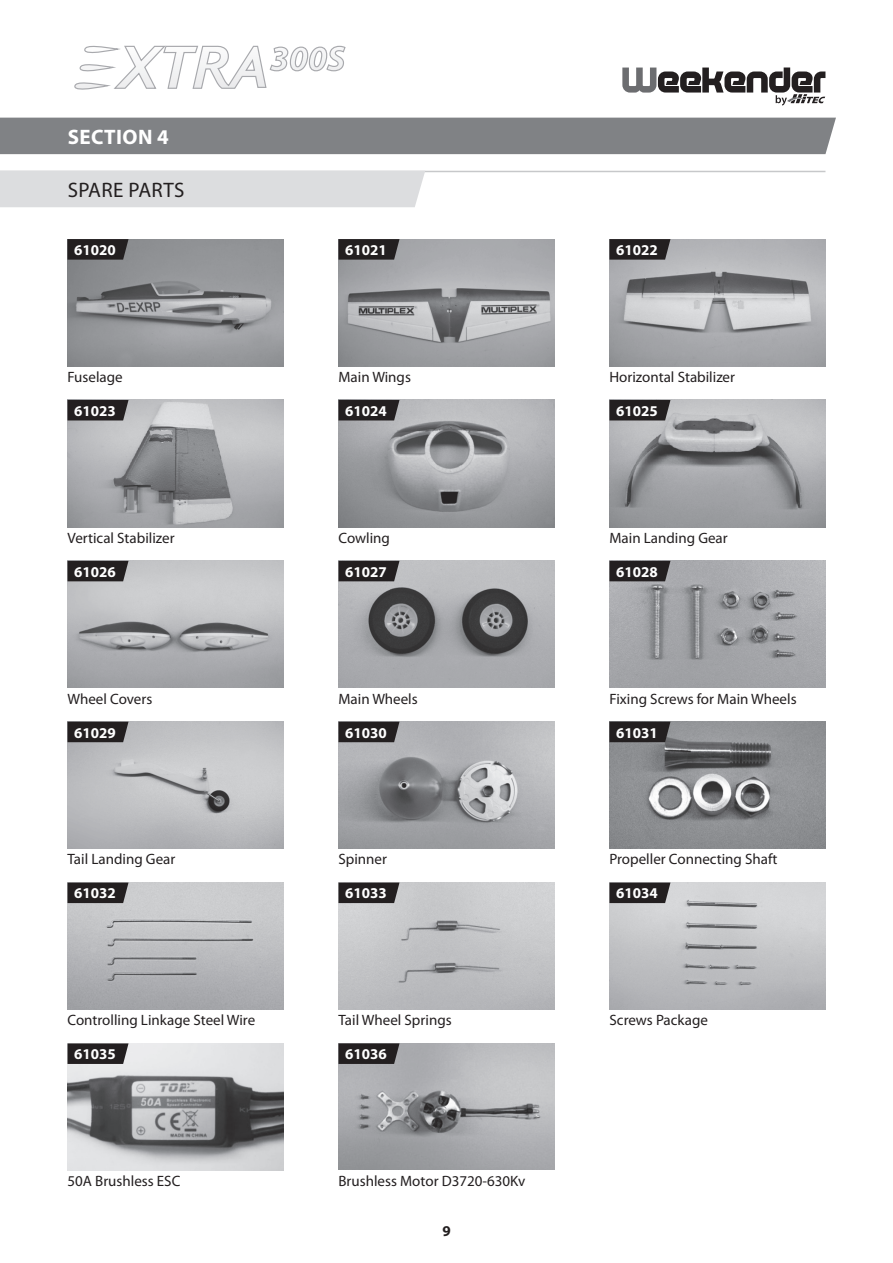
<style>
.page{position:relative;width:893px;height:1263px;background:#fff}
.page>*{position:absolute;margin:0;border:0;box-sizing:border-box;transform-origin:0 0}
.t1{font:21px "Myriad Pro";letter-spacing:.02em;color:#231f20}
.t2{font:700 21px "Myriad Pro";letter-spacing:.02em;color:#fff}
.t3{font:15px "Myriad Pro";color:#231f20}
.t4{font:700 15px "Myriad Pro";color:#fff}
.t5{font:700 15px "Myriad Pro";color:#231f20}
</style>
<div class="page">
<img style="left:68px;top:239px;width:216px;height:127px">
<svg style="left:68px;top:239px;width:61px;height:21px"></svg>
<img style="left:338px;top:239px;width:216px;height:127px">
<svg style="left:338px;top:239px;width:61px;height:21px"></svg>
<img style="left:609px;top:239px;width:216px;height:127px">
<svg style="left:609px;top:239px;width:61px;height:21px"></svg>
<img style="left:68px;top:400px;width:216px;height:127px">
<svg style="left:68px;top:400px;width:61px;height:20px"></svg>
<img style="left:338px;top:400px;width:216px;height:127px">
<svg style="left:338px;top:400px;width:61px;height:20px"></svg>
<img style="left:609px;top:400px;width:216px;height:127px">
<svg style="left:609px;top:400px;width:61px;height:20px"></svg>
<img style="left:68px;top:561px;width:216px;height:127px">
<svg style="left:68px;top:561px;width:61px;height:20px"></svg>
<img style="left:338px;top:561px;width:216px;height:126px">
<svg style="left:338px;top:561px;width:61px;height:20px"></svg>
<img style="left:609px;top:561px;width:216px;height:127px">
<svg style="left:609px;top:561px;width:61px;height:20px"></svg>
<img style="left:68px;top:722px;width:216px;height:127px">
<svg style="left:68px;top:722px;width:61px;height:20px"></svg>
<img style="left:338px;top:722px;width:216px;height:126px">
<svg style="left:338px;top:722px;width:61px;height:20px"></svg>
<img style="left:609px;top:722px;width:216px;height:126px">
<svg style="left:609px;top:722px;width:61px;height:20px"></svg>
<img style="left:68px;top:882px;width:216px;height:128px">
<svg style="left:68px;top:882px;width:61px;height:21px"></svg>
<img style="left:338px;top:882px;width:216px;height:128px">
<svg style="left:338px;top:882px;width:61px;height:21px"></svg>
<img style="left:609px;top:882px;width:216px;height:128px">
<svg style="left:609px;top:882px;width:61px;height:21px"></svg>
<img style="left:68px;top:1043px;width:216px;height:127px">
<svg style="left:68px;top:1043px;width:61px;height:21px"></svg>
<img style="left:338px;top:1043px;width:216px;height:126px">
<svg style="left:338px;top:1043px;width:61px;height:21px"></svg>
<div style="left:0;top:118px;width:836px;height:36px;background:#808285"></div>
<hr style="left:0;top:171px;width:825px;height:1px;background:#c7c8ca">
<div style="left:0;top:171px;width:425px;height:36px;background:#dcdddf"></div>
<svg style="left:622px;top:68px;width:203px;height:38px"></svg>
<svg style="left:74px;top:45px;width:272px;height:45px"></svg>
<h1 class="t2" style="left:68px;top:123px;width:103px">SECTION 4</h1>
<h1 class="t1" style="left:68px;top:177px;width:118px">SPARE PARTS</h1>
<p class="t4" style="left:74px;top:240px;width:43px">61020</p>
<p class="t4" style="left:345px;top:240px;width:43px">61021</p>
<p class="t4" style="left:616px;top:240px;width:43px">61022</p>
<p class="t3" style="left:68px;top:368px;width:57px">Fuselage</p>
<p class="t3" style="left:338px;top:368px;width:74px">Main Wings</p>
<p class="t3" style="left:609px;top:368px;width:127px">Horizontal Stabilizer</p>
<p class="t4" style="left:74px;top:401px;width:43px">61023</p>
<p class="t4" style="left:345px;top:401px;width:43px">61024</p>
<p class="t4" style="left:616px;top:401px;width:43px">61025</p>
<p class="t3" style="left:67px;top:528px;width:109px">Vertical Stabilizer</p>
<p class="t3" style="left:338px;top:528px;width:53px">Cowling</p>
<p class="t3" style="left:609px;top:528px;width:120px">Main Landing Gear</p>
<p class="t4" style="left:74px;top:562px;width:43px">61026</p>
<p class="t4" style="left:345px;top:562px;width:43px">61027</p>
<p class="t4" style="left:616px;top:562px;width:43px">61028</p>
<p class="t3" style="left:67px;top:689px;width:86px">Wheel Covers</p>
<p class="t3" style="left:338px;top:689px;width:81px">Main Wheels</p>
<p class="t3" style="left:609px;top:689px;width:189px">Fixing Screws for Main Wheels</p>
<p class="t4" style="left:74px;top:723px;width:43px">61029</p>
<p class="t4" style="left:345px;top:723px;width:43px">61030</p>
<p class="t4" style="left:616px;top:723px;width:43px">61031</p>
<p class="t3" style="left:67px;top:850px;width:109px">Tail Landing Gear</p>
<p class="t3" style="left:338px;top:850px;width:50px">Spinner</p>
<p class="t3" style="left:609px;top:850px;width:170px">Propeller Connecting Shaft</p>
<p class="t4" style="left:74px;top:884px;width:43px">61032</p>
<p class="t4" style="left:345px;top:884px;width:43px">61033</p>
<p class="t4" style="left:616px;top:884px;width:43px">61034</p>
<p class="t3" style="left:67px;top:1011px;width:189px">Controlling Linkage Steel Wire</p>
<p class="t3" style="left:338px;top:1011px;width:115px">Tail Wheel Springs</p>
<p class="t3" style="left:609px;top:1011px;width:100px">Screws Package</p>
<p class="t4" style="left:74px;top:1044px;width:43px">61035</p>
<p class="t4" style="left:345px;top:1044px;width:43px">61036</p>
<p class="t3" style="left:67px;top:1172px;width:114px">50A Brushless ESC</p>
<p class="t3" style="left:338px;top:1172px;width:188px">Brushless Motor D3720-630Kv</p>
<p class="t5" style="left:442px;top:1221px;width:10px">9</p>
</div>
